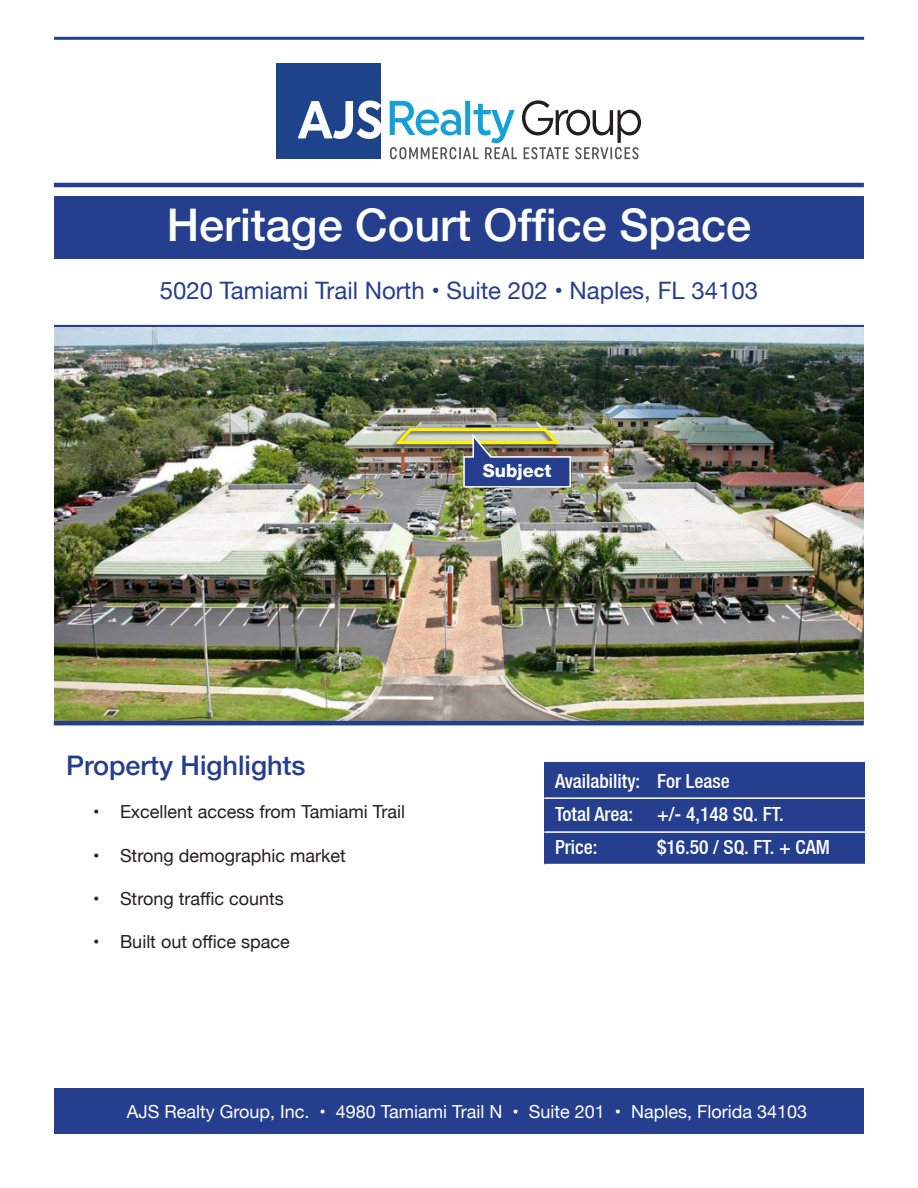
<style>
.page{position:relative;width:918px;height:1188px;background:#fff}
.page>*{position:absolute;margin:0;border:0;box-sizing:border-box;transform-origin:0 0}
.t1{font:500 45px "Helvetica Neue LT";color:#fff}
.t2{font:500 27px "Helvetica Neue LT";color:#253f8e}
.t3{font:24px "Helvetica Neue";color:#253f8e}
.t4{font:500 condensed 19.5px "Helvetica Neue LT";color:#fff}
.t5{font:18px "Helvetica Neue";color:#231f20}
.t6{font:18px "Helvetica Neue";color:#fff}
.t7{font:800 18px "Helvetica Neue LT";color:#fff}
</style>
<div class="page">
<svg style="left:390px;top:100px;width:251px;height:59px"></svg>
<div style="left:276px;top:64px;width:105px;height:95px;background:#1d448b"></div>
<svg style="left:298px;top:101px;width:83px;height:38px"></svg>
<div style="left:54px;top:196px;width:810px;height:63px;background:#253f8e"></div>
<hr style="left:54px;top:325px;width:810px;height:3px;background:#253f8e">
<img style="left:54px;top:327px;width:810px;height:394px">
<hr style="left:54px;top:721px;width:810px;height:4px;background:#253f8e">
<div style="left:54px;top:1089px;width:810px;height:45px;background:#253f8e"></div>
<hr style="left:54px;top:37px;width:810px;height:3px;background:#253f8e">
<hr style="left:54px;top:183px;width:810px;height:4px;background:#253f8e">
<div style="left:390px;top:427px;width:170px;height:23px;background:#231f20;opacity:.57"></div>
<img style="left:395px;top:427px;width:177px;height:61px">
<div style="left:544px;top:762px;width:321px;height:103px;background:#253f8e"></div>
<hr style="left:544px;top:797px;width:321px;height:2px;background:#fff">
<hr style="left:544px;top:831px;width:321px;height:2px;background:#fff">
<hr style="left:544px;top:864px;width:321px;height:1px;background:#fff">
<p class="t1" style="left:167px;top:198px;width:586px">Heritage Court Office Space</p>
<p class="t3" style="left:160px;top:273px;width:600px">5020 Tamiami Trail North • Suite 202 • Naples, FL 34103</p>
<p class="t7" style="left:483px;top:460px;width:70px">Subject</p>
<p class="t2" style="left:66px;top:750px;width:241px">Property Highlights</p>
<p class="t5" style="left:93px;top:799px;width:314px">• Excellent access from Tamiami Trail</p>
<p class="t5" style="left:93px;top:842px;width:254px">• Strong demographic market</p>
<p class="t5" style="left:93px;top:885px;width:192px">• Strong traffic counts</p>
<p class="t5" style="left:93px;top:929px;width:198px">• Built out office space</p>
<p class="t4" style="left:555px;top:770px;width:176px">Availability: For Lease</p>
<p class="t4" style="left:555px;top:803px;width:230px">Total Area: +/- 4,148 SQ. FT.</p>
<p class="t4" style="left:555px;top:836px;width:44px">Price:</p>
<p class="t4" style="left:657px;top:836px;width:174px">$16.50 / SQ. FT. + CAM</p>
<p class="t6" style="left:127px;top:1098px;width:682px">AJS Realty Group, Inc. • 4980 Tamiami Trail N • Suite 201 • Naples, Florida 34103</p>
</div>
